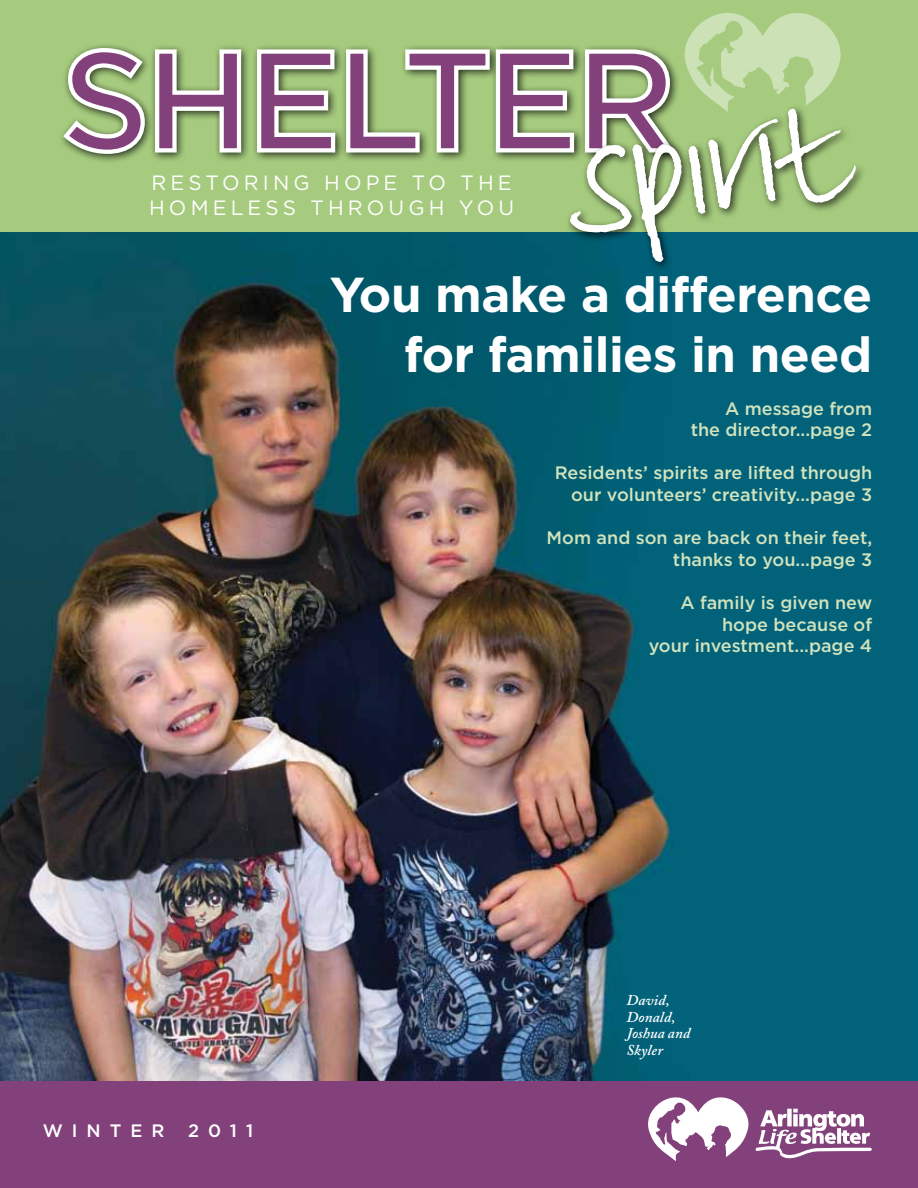
<style>
.page{position:relative;width:918px;height:1188px;background:#fff}
.page>*{position:absolute;margin:0;border:0;box-sizing:border-box;transform-origin:0 0}
.t1{font:500 141.15px "Gotham HTF";letter-spacing:-.04em;color:#82417b}
.t2{font:700 49.05px/60px "Gotham HTF";letter-spacing:-.01em;color:#fff;text-align:right}
.t3{font:20.7px/25.5px "Gotham HTF";letter-spacing:.2em;color:#fff}
.t4{font:500 18px/21.6px "Gotham HTF";color:#d1e3bd;text-align:right}
.t5{font:500 18px "Gotham HTF";letter-spacing:.5em;color:#fff}
.t6{font:italic 600 15px/16.5px "Adobe Caslon Pro";letter-spacing:.01em;color:#fff}
</style>
<div class="page">
<img style="left:0;top:231px;width:918px;height:851px">
<div style="left:0;top:1082px;width:918px;height:106px;background:#82417b"></div>
<div style="left:0;top:0;width:918px;height:231px;background:#a6cb7e"></div>
<svg style="left:642px;top:1080px;width:230px;height:81px"></svg>
<div style="left:58px;top:42px;width:625px;height:122px;background:#000;opacity:.75"></div>
<svg style="left:60px;top:46px;width:87px;height:110px"></svg>
<svg style="left:153px;top:47px;width:90px;height:108px"></svg>
<svg style="left:255px;top:47px;width:82px;height:108px"></svg>
<div style="left:564px;top:103px;width:301px;height:168px;background:#000;opacity:.75"></div>
<svg style="left:344px;top:13px;width:512px;height:249px"></svg>
<h1 class="t1" style="left:60px;top:20px;width:618px">SHELTER</h1>
<p class="t3" style="left:149px;top:169px;width:366px">RESTORING HOPE TO THE<br>HOMELESS THROUGH YOU</p>
<h2 class="t2" style="left:330px;top:263px;width:544px">You make a difference for families in need</h2>
<p class="t4" style="left:691px;top:397px;width:183px">A message from<br>the director...page 2</p>
<p class="t4" style="left:555px;top:462px;width:319px">Residents’ spirits are lifted through our volunteers’ creativity...page 3</p>
<p class="t4" style="left:547px;top:527px;width:327px">Mom and son are back on their feet, thanks to you...page 3</p>
<p class="t4" style="left:649px;top:591px;width:225px">A family is given new hope because of<br>your investment...page 4</p>
<p class="t5" style="left:43px;top:1121px;width:123px">WINTER</p>
<p class="t5" style="left:188px;top:1121px;width:67px">2011</p>
<p class="t6" style="left:626px;top:992px;width:65px">David,<br>Donald,<br>Joshua and<br>Skyler</p>
</div>
